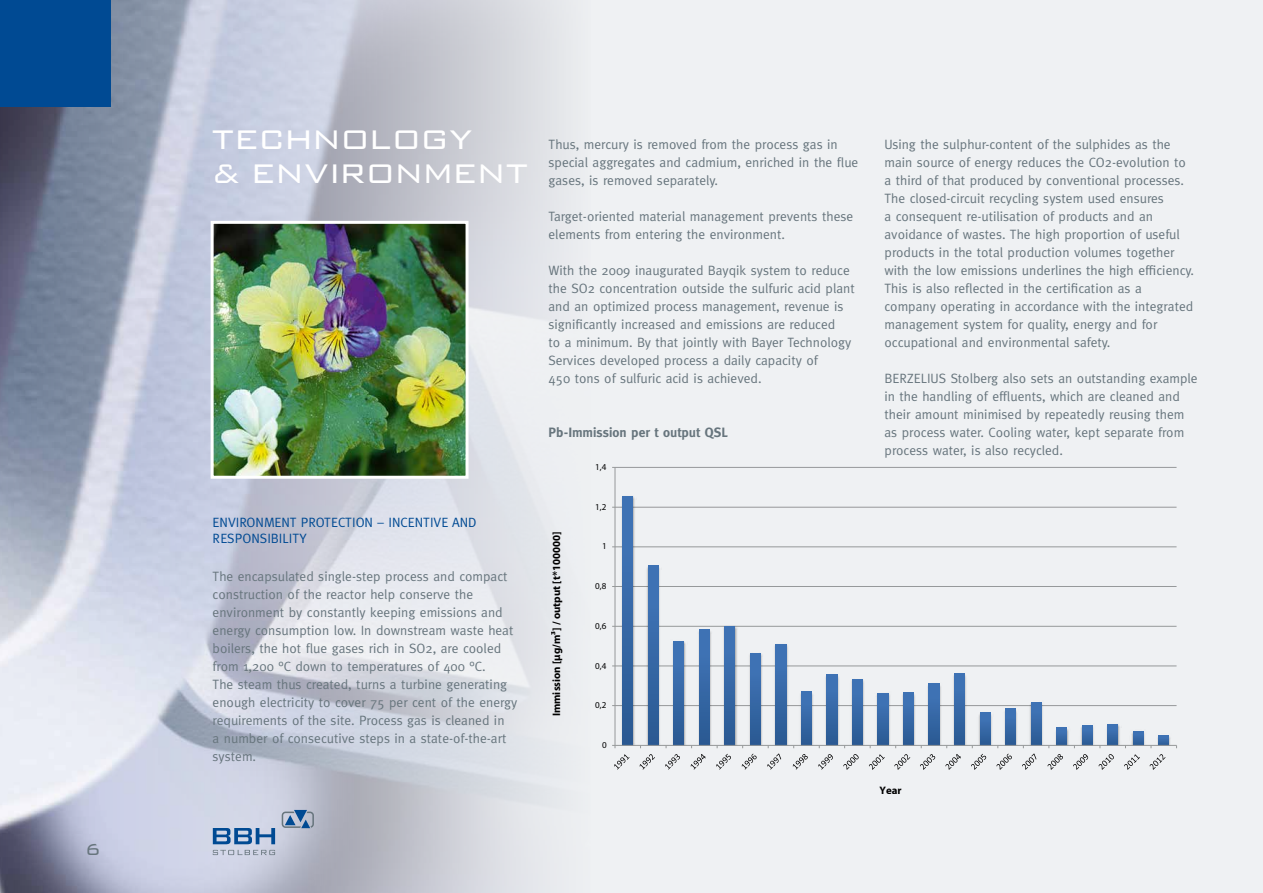
<style>
.page{position:relative;width:1263px;height:893px;background:#eff1f3}
.page>*{position:absolute;margin:0;border:0;box-sizing:border-box;transform-origin:0 0}
.t1{font:300 36px/34.5px "Bank Gothic BT";letter-spacing:-.035em;color:#fff}
.t2{font:300 21px "Bank Gothic BT";color:#67757d}
.t3{font:13.5px/18px "Meta";color:#67757d}
.t4{font:13.5px/16.2px "Meta";color:#004a93}
.t5{font:700 13.5px "Meta";color:#67757d}
.t6{font:700 10.95px "Myriad Pro";color:#000}
.t7{font:9px "Myriad Pro";color:#000}
</style>
<div class="page">
<img style="left:0;top:0;width:559px;height:893px">
<img style="left:209px;top:219px;width:261px;height:261px">
<hr style="left:615px;top:705px;width:561px;height:1px;background:#a1a2a2">
<hr style="left:615px;top:666px;width:561px;height:1px;background:#a1a2a2">
<hr style="left:615px;top:626px;width:561px;height:1px;background:#a1a2a2">
<hr style="left:615px;top:586px;width:561px;height:1px;background:#a1a2a2">
<hr style="left:615px;top:546px;width:561px;height:1px;background:#a1a2a2">
<hr style="left:615px;top:507px;width:561px;height:1px;background:#a1a2a2">
<hr style="left:615px;top:467px;width:561px;height:1px;background:#a1a2a2">
<img style="left:619px;top:496px;width:17px;height:249px">
<img style="left:645px;top:565px;width:17px;height:180px">
<img style="left:670px;top:641px;width:17px;height:104px">
<img style="left:696px;top:629px;width:16px;height:116px">
<img style="left:721px;top:625px;width:17px;height:120px">
<img style="left:747px;top:653px;width:17px;height:92px">
<img style="left:773px;top:644px;width:16px;height:101px">
<img style="left:799px;top:691px;width:15px;height:54px">
<img style="left:824px;top:674px;width:16px;height:71px">
<img style="left:850px;top:679px;width:15px;height:66px">
<img style="left:875px;top:693px;width:16px;height:52px">
<img style="left:901px;top:692px;width:15px;height:53px">
<img style="left:926px;top:683px;width:16px;height:62px">
<img style="left:951px;top:673px;width:17px;height:72px">
<img style="left:977px;top:712px;width:16px;height:33px">
<img style="left:1004px;top:708px;width:14px;height:37px">
<img style="left:1028px;top:702px;width:16px;height:43px">
<img style="left:1053px;top:727px;width:17px;height:18px">
<img style="left:1079px;top:725px;width:16px;height:20px">
<img style="left:1104px;top:725px;width:17px;height:20px">
<img style="left:1130px;top:731px;width:16px;height:14px">
<img style="left:1155px;top:735px;width:16px;height:10px">
<svg style="left:623px;top:496px;width:10px;height:249px"></svg>
<svg style="left:648px;top:566px;width:10px;height:179px"></svg>
<svg style="left:674px;top:641px;width:10px;height:104px"></svg>
<svg style="left:699px;top:630px;width:10px;height:115px"></svg>
<svg style="left:725px;top:626px;width:10px;height:119px"></svg>
<svg style="left:750px;top:653px;width:10px;height:92px"></svg>
<svg style="left:776px;top:644px;width:10px;height:101px"></svg>
<svg style="left:801px;top:692px;width:10px;height:53px"></svg>
<svg style="left:827px;top:675px;width:10px;height:70px"></svg>
<svg style="left:852px;top:679px;width:10px;height:66px"></svg>
<svg style="left:878px;top:693px;width:10px;height:52px"></svg>
<svg style="left:903px;top:693px;width:11px;height:52px"></svg>
<svg style="left:929px;top:684px;width:10px;height:61px"></svg>
<svg style="left:954px;top:674px;width:11px;height:71px"></svg>
<svg style="left:980px;top:713px;width:10px;height:32px"></svg>
<svg style="left:1005px;top:709px;width:11px;height:36px"></svg>
<svg style="left:1031px;top:702px;width:10px;height:43px"></svg>
<svg style="left:1056px;top:728px;width:11px;height:17px"></svg>
<svg style="left:1082px;top:725px;width:10px;height:20px"></svg>
<svg style="left:1107px;top:724px;width:11px;height:21px"></svg>
<svg style="left:1133px;top:731px;width:10px;height:14px"></svg>
<svg style="left:1159px;top:735px;width:10px;height:10px"></svg>
<hr style="left:615px;top:467px;width:1px;height:278px;background:#a1a2a2">
<hr style="left:615px;top:745px;width:561px;height:1px;background:#a1a2a2">
<svg style="left:614px;top:754px;width:15px;height:15px"></svg>
<svg style="left:640px;top:754px;width:15px;height:15px"></svg>
<svg style="left:665px;top:754px;width:15px;height:15px"></svg>
<svg style="left:691px;top:754px;width:15px;height:15px"></svg>
<svg style="left:716px;top:754px;width:15px;height:15px"></svg>
<svg style="left:742px;top:754px;width:15px;height:15px"></svg>
<svg style="left:767px;top:745px;width:14px;height:24px"></svg>
<svg style="left:793px;top:754px;width:15px;height:15px"></svg>
<svg style="left:818px;top:754px;width:15px;height:15px"></svg>
<svg style="left:843px;top:754px;width:16px;height:16px"></svg>
<svg style="left:869px;top:754px;width:16px;height:16px"></svg>
<svg style="left:894px;top:754px;width:16px;height:16px"></svg>
<svg style="left:920px;top:754px;width:15px;height:16px"></svg>
<svg style="left:945px;top:754px;width:16px;height:16px"></svg>
<svg style="left:971px;top:754px;width:15px;height:16px"></svg>
<svg style="left:996px;top:754px;width:16px;height:16px"></svg>
<svg style="left:1022px;top:745px;width:14px;height:25px"></svg>
<svg style="left:1047px;top:754px;width:16px;height:16px"></svg>
<svg style="left:1073px;top:754px;width:15px;height:16px"></svg>
<svg style="left:1098px;top:754px;width:16px;height:16px"></svg>
<svg style="left:1124px;top:754px;width:16px;height:16px"></svg>
<svg style="left:1150px;top:754px;width:15px;height:16px"></svg>
<div style="left:0;top:0;width:111px;height:106px;background:#004a93"></div>
<svg style="left:213px;top:828px;width:62px;height:16px"></svg>
<svg style="left:213px;top:850px;width:62px;height:5px"></svg>
<svg style="left:282px;top:810px;width:32px;height:18px"></svg>
<h2 class="t2" style="left:85px;top:838px;width:17px">6</h2>
<h1 class="t1" style="left:213px;top:122px;width:316px">TECHNOLOGY<br>&amp; ENVIRONMENT</h1>
<p class="t3" style="left:549px;top:135px;width:311px">Thus, mercury is removed from the process gas in special aggregates and cadmium, enriched in the flue gases, is removed separately.</p>
<p class="t3" style="left:549px;top:207px;width:306px">Target-oriented material management prevents these elements from entering the environment.</p>
<p class="t3" style="left:549px;top:261px;width:308px">With the 2009 inaugurated Bayqik system to reduce the SO2 concentration outside the sulfuric acid plant and an optimized process management, revenue is significantly increased and emissions are reduced<br>to a minimum. By that jointly with Bayer Technology Services developed process a daily capacity of<br>450 tons of sulfuric acid is achieved.</p>
<p class="t5" style="left:549px;top:424px;width:181px">Pb-Immission per t output QSL</p>
<p class="t7" style="left:595px;top:462px;width:13px">1,4</p>
<p class="t4" style="left:213px;top:514px;width:266px">ENVIRONMENT PROTECTION – INCENTIVE AND<br>RESPONSIBILITY</p>
<p class="t3" style="left:213px;top:567px;width:306px">The encapsulated single-step process and compact construction of the reactor help conserve the environment by constantly keeping emissions and energy consumption low. In downstream waste heat boilers, the hot flue gases rich in SO2, are cooled from 1,200 °C down to temperatures of 400 °C.<br>The steam thus created, turns a turbine generating enough electricity to cover 75 per cent of the energy requirements of the site. Process gas is cleaned in<br>a number of consecutive steps in a state-of-the-art system.</p>
<p class="t6" style="left:550px;top:716px;width:186px;rotate:-90deg">Immission [µg/m³] / output [t*100000]</p>
<p class="t7" style="left:595px;top:502px;width:13px">1,2</p>
<p class="t7" style="left:602px;top:541px;width:6px">1</p>
<p class="t7" style="left:595px;top:581px;width:13px">0,8</p>
<p class="t7" style="left:595px;top:621px;width:13px">0,6</p>
<p class="t7" style="left:595px;top:661px;width:13px">0,4</p>
<p class="t7" style="left:595px;top:700px;width:13px">0,2</p>
<p class="t7" style="left:602px;top:740px;width:6px">0</p>
<p class="t3" style="left:884px;top:135px;width:311px">Using the sulphur-content of the sulphides as the main source of energy reduces the CO2-evolution to a third of that produced by conventional processes.<br>The closed-circuit recycling system used ensures<br>a consequent re-utilisation of products and an avoidance of wastes. The high proportion of useful products in the total production volumes together with the low emissions underlines the high efficiency.<br>This is also reflected in the certification as a company operating in accordance with the integrated management system for quality, energy and for occupational and environmental safety.</p>
<p class="t3" style="left:884px;top:369px;width:315px">BERZELIUS Stolberg also sets an outstanding example in the handling of effluents, which are cleaned and their amount minimised by repeatedly reusing them as process water. Cooling water, kept separate from process water, is also recycled.</p>
<p class="t6" style="left:879px;top:784px;width:24px">Year</p>
</div>
